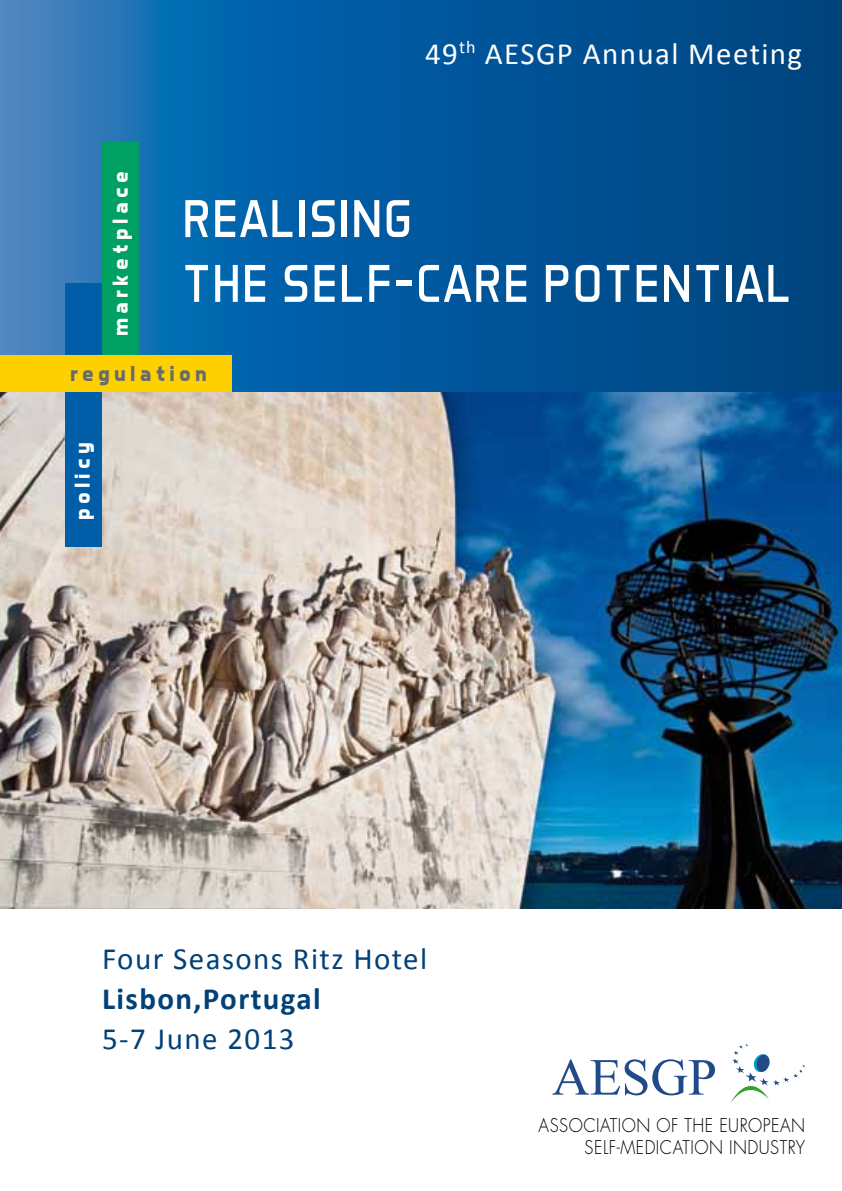
<style>
.page{position:relative;width:842px;height:1191px;background:#fff}
.page>*{position:absolute;margin:0;border:0;box-sizing:border-box;transform-origin:0 0}
.t1{font:54px/64.8px "Aero Matics";letter-spacing:.045em;color:#fff;scale:.95 1}
.t2{font:31px "Calibri";letter-spacing:.045em;color:#004178}
.t3{font:31px "Calibri";letter-spacing:.045em;color:#fff}
.t4{font:700 31px "Calibri";letter-spacing:.045em;color:#004178}
.t5{font:700 22px "Aero Matics";letter-spacing:.19em;color:#fff}
.t6{font:700 22px "Aero Matics";letter-spacing:.19em;color:#656c6a}
.t7{font:300 18.4px/22px "Futura";letter-spacing:.03em;color:#000;text-align:right;scale:.9 1}
</style>
<div class="page">
<svg style="left:0;top:0;width:842px;height:392px;background:#085a9c"></svg>
<img style="left:0;top:392px;width:842px;height:517px">
<svg style="left:731px;top:1044px;width:74px;height:58px"></svg>
<svg style="left:552px;top:1059px;width:163px;height:36px"></svg>
<div style="left:102px;top:142px;width:37px;height:213px;background:#00a063"></div>
<div style="left:65px;top:283px;width:37px;height:263px;background:#005ea8"></div>
<div style="left:0;top:355px;width:231px;height:37px;background:#ffd000"></div>
<p class="t5" style="left:107px;top:336px;width:166px;rotate:-90deg">marketplace</p>
<h2 class="t3" style="left:425px;top:34px;width:379px">49<sup>th</sup> AESGP Annual Meeting</h2>
<h1 class="t1" style="left:183px;top:185px;width:642px">REALISING<br>THE SELF-CARE POTENTIAL</h1>
<p class="t6" style="left:70px;top:361px;width:138px">regulation</p>
<p class="t5" style="left:69px;top:520px;width:79px;rotate:-90deg">policy</p>
<h2 class="t2" style="left:102px;top:939px;width:327px">Four Seasons Ritz Hotel</h2>
<h2 class="t4" style="left:102px;top:979px;width:220px">Lisbon,Portugal</h2>
<h2 class="t2" style="left:102px;top:1019px;width:194px">5-7 June 2013</h2>
<p class="t7" style="left:539px;top:1114px;width:298px">ASSOCIATION OF THE EUROPEAN<br>SELF-MEDICATION INDUSTRY</p>
</div>
